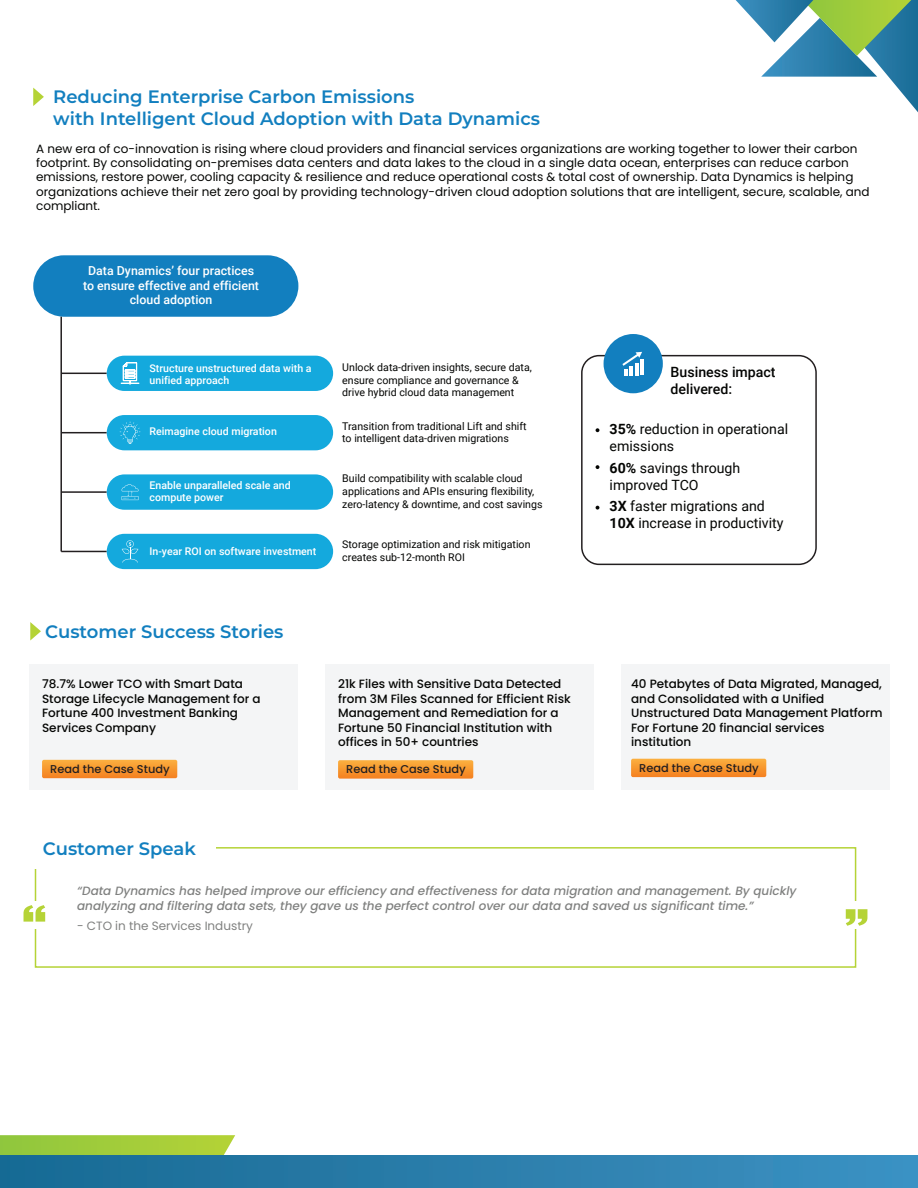
<style>
.page{position:relative;width:918px;height:1188px;background:#fff}
.page>*{position:absolute;margin:0;border:0;box-sizing:border-box;transform-origin:0 0}
.t1{font:600 18px/21.6px "Montserrat";color:#127fbf}
.t2{font:14.1px/17px "Roboto";color:#040503}
.t3{font:500 14.1px/17px "Roboto";color:#040503}
.t4{font:500 12.45px/14.9px "Roboto";color:#fff;text-align:center}
.t5{font:12px/14.4px "Poppins";color:#040503}
.t6{font:500 12px/14.4px "Poppins";color:#040503}
.t7{font:italic 500 12px/14.4px "Poppins";color:#808180}
.t8{font:12px "Poppins";color:#808180}
.t9{font:500 11.4px "Poppins";color:#231f20}
.t10{font:10.65px/12.8px "Roboto";color:#040503}
.t11{font:500 10.65px/12.8px "Roboto";color:#fff}
.s1{font-weight:700}
</style>
<div class="page">
<svg style="left:0;top:1135px;width:235px;height:20px;background:#a4cd40"></svg>
<div style="left:0;top:1155px;width:918px;height:33px;background:linear-gradient(to right,#176a93,#3d91c3)"></div>
<svg style="left:736px;top:0;width:182px;height:112px"></svg>
<div style="left:33px;top:255px;width:265px;height:62px;background:#127fbf;border-radius:31px"></div>
<div style="left:581px;top:355px;width:236px;height:210px;border:2px solid #231f20;border-radius:17px"></div>
<hr style="left:60px;top:317px;width:2px;height:234px;background:#231f20">
<div style="left:604px;top:334px;width:59px;height:59px;background:#127fbf;border-radius:50%"></div>
<hr style="left:61px;top:373px;width:46px;height:1px;background:#231f20">
<div style="left:107px;top:356px;width:226px;height:35px;background:#14a9dd;border-radius:18px"></div>
<svg style="left:121px;top:362px;width:18px;height:22px"></svg>
<hr style="left:61px;top:551px;width:46px;height:1px;background:#231f20">
<div style="left:107px;top:534px;width:226px;height:35px;background:#14a9dd;border-radius:18px"></div>
<hr style="left:61px;top:491px;width:46px;height:2px;background:#231f20">
<div style="left:107px;top:474px;width:226px;height:36px;background:#14a9dd;border-radius:18px"></div>
<hr style="left:61px;top:432px;width:46px;height:1px;background:#231f20">
<div style="left:107px;top:415px;width:226px;height:35px;background:#14a9dd;border-radius:18px"></div>
<svg style="left:120px;top:422px;width:20px;height:22px"></svg>
<hr style="left:122px;top:496px;width:16px;height:4px;background:#56c1e6">
<svg style="left:122px;top:484px;width:16px;height:15px"></svg>
<svg style="left:122px;top:540px;width:16px;height:23px"></svg>
<svg style="left:622px;top:352px;width:22px;height:23px"></svg>
<svg style="left:596px;top:428px;width:3px;height:4px"></svg>
<svg style="left:596px;top:465px;width:3px;height:4px"></svg>
<svg style="left:596px;top:506px;width:3px;height:4px"></svg>
<svg style="left:33px;top:88px;width:11px;height:18px"></svg>
<div style="left:35px;top:847px;width:821px;height:121px;border:2px solid #b5d336"></div>
<div style="left:20px;top:902px;width:31px;height:27px;background:#fff"></div>
<svg style="left:24px;top:905px;width:21px;height:17px"></svg>
<div style="left:840px;top:902px;width:31px;height:27px;background:#fff"></div>
<svg style="left:846px;top:909px;width:21px;height:17px"></svg>
<div style="left:30px;top:835px;width:186px;height:33px;background:#fff"></div>
<svg style="left:30px;top:622px;width:11px;height:19px"></svg>
<div style="left:30px;top:665px;width:268px;height:125px;background:#f4f5f6"></div>
<svg style="left:42px;top:760px;width:135px;height:18px;background:#f7972f"></svg>
<div style="left:326px;top:665px;width:268px;height:125px;background:#f4f5f6"></div>
<svg style="left:338px;top:760px;width:135px;height:19px;background:#f79a35"></svg>
<div style="left:622px;top:665px;width:268px;height:125px;background:#f4f5f6"></div>
<svg style="left:631px;top:759px;width:135px;height:18px;background:#f7972f"></svg>
<h1 class="t1" style="left:53px;top:85px;width:488px">Reducing Enterprise Carbon Emissions<br>with Intelligent Cloud Adoption with Data Dynamics</h1>
<p class="t5" style="left:36px;top:141px;width:835px">A new era of co-innovation is rising where cloud providers and financial services organizations are working together to lower their carbon footprint. By consolidating on-premises data centers and data lakes to the cloud in a single data ocean, enterprises can reduce carbon emissions, restore power, cooling capacity &amp; resilience and reduce operational costs &amp; total cost of ownership. Data Dynamics is helping organizations achieve their net zero goal by providing technology-driven cloud adoption solutions that are intelligent, secure, scalable, and compliant.</p>
<p class="t4" style="left:83px;top:262px;width:177px">Data Dynamics’ four practices to ensure effective and efficient cloud adoption</p>
<p class="t11" style="left:150px;top:361px;width:164px">Structure unstructured data with a unified approach</p>
<p class="t11" style="left:150px;top:425px;width:129px">Reimagine cloud migration</p>
<p class="t11" style="left:150px;top:478px;width:143px">Enable unparalleled scale and compute power</p>
<p class="t11" style="left:150px;top:544px;width:168px">In-year ROI on software investment</p>
<p class="t10" style="left:342px;top:360px;width:191px">Unlock data-driven insights, secure data, ensure compliance and governance &amp; drive hybrid cloud data management</p>
<p class="t10" style="left:342px;top:419px;width:186px">Transition from traditional Lift and shift to intelligent data-driven migrations</p>
<p class="t10" style="left:342px;top:472px;width:202px">Build compatibility with scalable cloud applications and APIs ensuring flexibility, zero-latency &amp; downtime, and cost savings</p>
<p class="t10" style="left:342px;top:537px;width:190px">Storage optimization and risk mitigation creates sub-12-month ROI</p>
<h1 class="t1" style="left:45px;top:620px;width:240px">Customer Success Stories</h1>
<p class="t6" style="left:42px;top:677px;width:220px">78.7% Lower TCO with Smart Data<br>Storage Lifecycle Management for a<br>Fortune 400 Investment Banking<br>Services Company</p>
<p class="t9" style="left:50px;top:762px;width:121px">Read the Case Study</p>
<p class="t6" style="left:338px;top:677px;width:234px">21k Files with Sensitive Data Detected from 3M Files Scanned for Efficient Risk Management and Remediation for a Fortune 50 Financial Institution with offices in 50+ countries</p>
<p class="t9" style="left:346px;top:763px;width:121px">Read the Case Study</p>
<h1 class="t1" style="left:43px;top:837px;width:154px">Customer Speak</h1>
<p class="t3" style="left:671px;top:363px;width:107px">Business impact delivered:</p>
<p class="t2" style="left:610px;top:420px;width:180px"><span class="s1">35%</span> reduction in operational emissions</p>
<p class="t2" style="left:610px;top:459px;width:132px"><span class="s1">60%</span> savings through improved TCO</p>
<p class="t2" style="left:610px;top:497px;width:175px"><span class="s1">3X</span> faster migrations and<br><span class="s1">10X</span> increase in productivity</p>
<p class="t6" style="left:631px;top:677px;width:253px">40 Petabytes of Data Migrated, Managed, and Consolidated with a Unified<br>Unstructured Data Management Platform<br>For Fortune 20 financial services institution</p>
<p class="t9" style="left:639px;top:761px;width:121px">Read the Case Study</p>
<p class="t7" style="left:77px;top:884px;width:721px">“Data Dynamics has helped improve our efficiency and effectiveness for data migration and management. By quickly analyzing and filtering data sets, they gave us the perfect control over our data and saved us significant time.”</p>
<p class="t8" style="left:77px;top:919px;width:177px">- CTO in the Services Industry</p>
</div>
